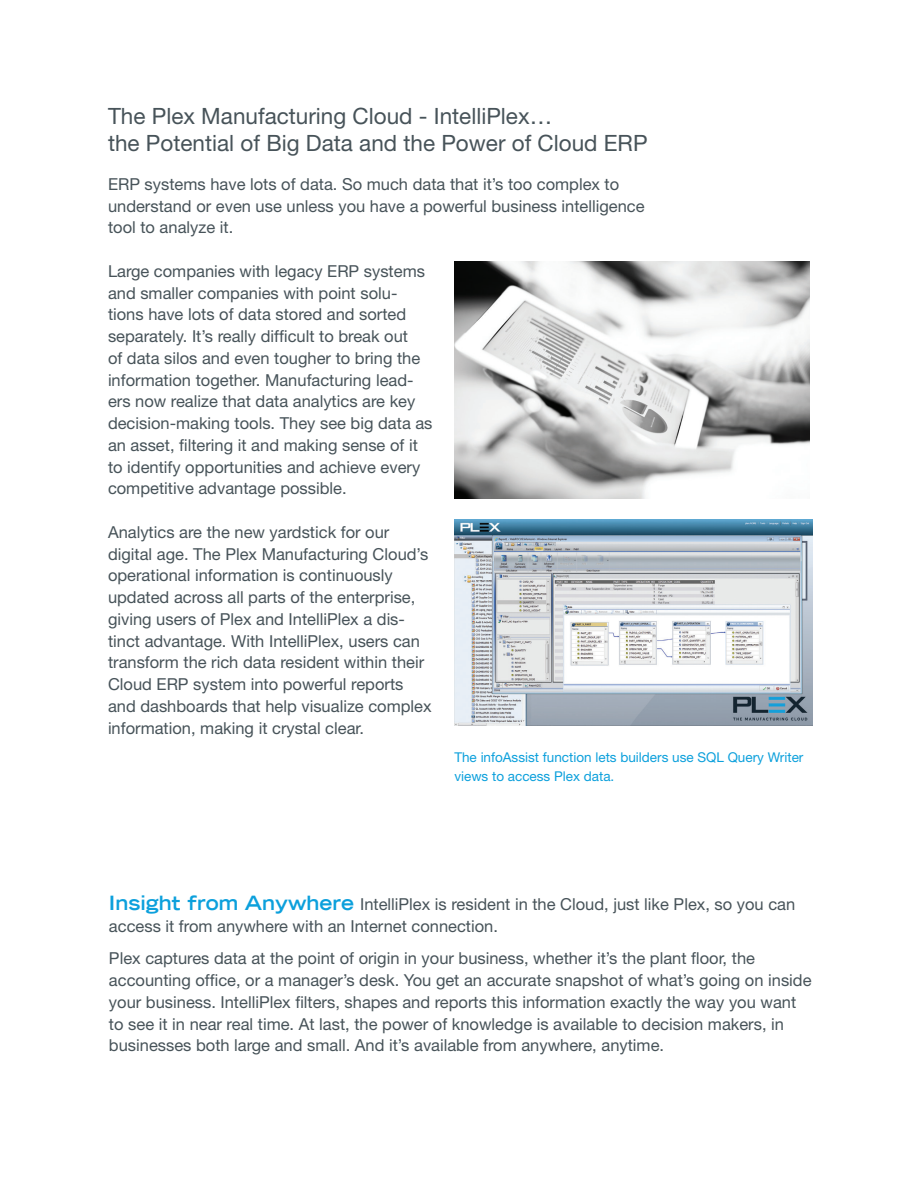
<style>
.page{position:relative;width:918px;height:1188px;background:#fff}
.page>*{position:absolute;margin:0;border:0;box-sizing:border-box;transform-origin:0 0}
.t1{font:22.5px/27px "Helvetica Neue LT Pro";color:#475359}
.t2{font:16.5px/21.8px "Helvetica Neue LT Pro";color:#475359}
.t3{font:13.5px/19.5px "Helvetica Neue LT Pro";color:#0ca0dc}
.s1{font-family:"Trade Gothic LT";font-weight:700;font-stretch:expanded;font-size:19.5px;color:#0ca0dc}
</style>
<div class="page">
<img style="left:454px;top:519px;width:358px;height:206px">
<img style="left:455px;top:261px;width:355px;height:237px">
<p class="t1" style="left:108px;top:102px;width:541px">The Plex Manufacturing Cloud - IntelliPlex…<br>the Potential of Big Data and the Power of Cloud ERP</p>
<p class="t2" style="left:108px;top:173px;width:538px">ERP systems have lots of data. So much data that it’s too complex to understand or even use unless you have a powerful business intelligence tool to analyze it.</p>
<p class="t2" style="left:108px;top:260px;width:326px">Large companies with legacy ERP systems and smaller companies with point solu&shy;tions have lots of data stored and sorted separately. It’s really difficult to break out<br>of data silos and even tougher to bring the information together. Manufacturing lead&shy;ers now realize that data analytics are key decision-making tools. They see big data as an asset, filtering it and making sense of it to identify opportunities and achieve every competitive advantage possible.</p>
<p class="t2" style="left:108px;top:521px;width:325px">Analytics are the new yardstick for our digital age. The Plex Manufacturing Cloud’s operational information is continuously updated across all parts of the enterprise, giving users of Plex and IntelliPlex a dis&shy;tinct advantage. With IntelliPlex, users can transform the rich data resident within their Cloud ERP system into powerful reports and dashboards that help visualize complex information, making it crystal clear.</p>
<p class="t3" style="left:454px;top:747px;width:351px">The infoAssist function lets builders use SQL Query Writer views to access Plex data.</p>
<p class="t2" style="left:109px;top:893px;width:688px"><span class="s1">Insight from Anywhere</span> IntelliPlex is resident in the Cloud, just like Plex, so you can access it from anywhere with an Internet connection.</p>
<p class="t2" style="left:109px;top:947px;width:704px">Plex captures data at the point of origin in your business, whether it’s the plant floor, the accounting office, or a manager’s desk. You get an accurate snapshot of what’s going on inside your business. IntelliPlex filters, shapes and reports this information exactly the way you want to see it in near real time. At last, the power of knowledge is available to decision makers, in businesses both large and small. And it’s available from anywhere, anytime.</p>
</div>
